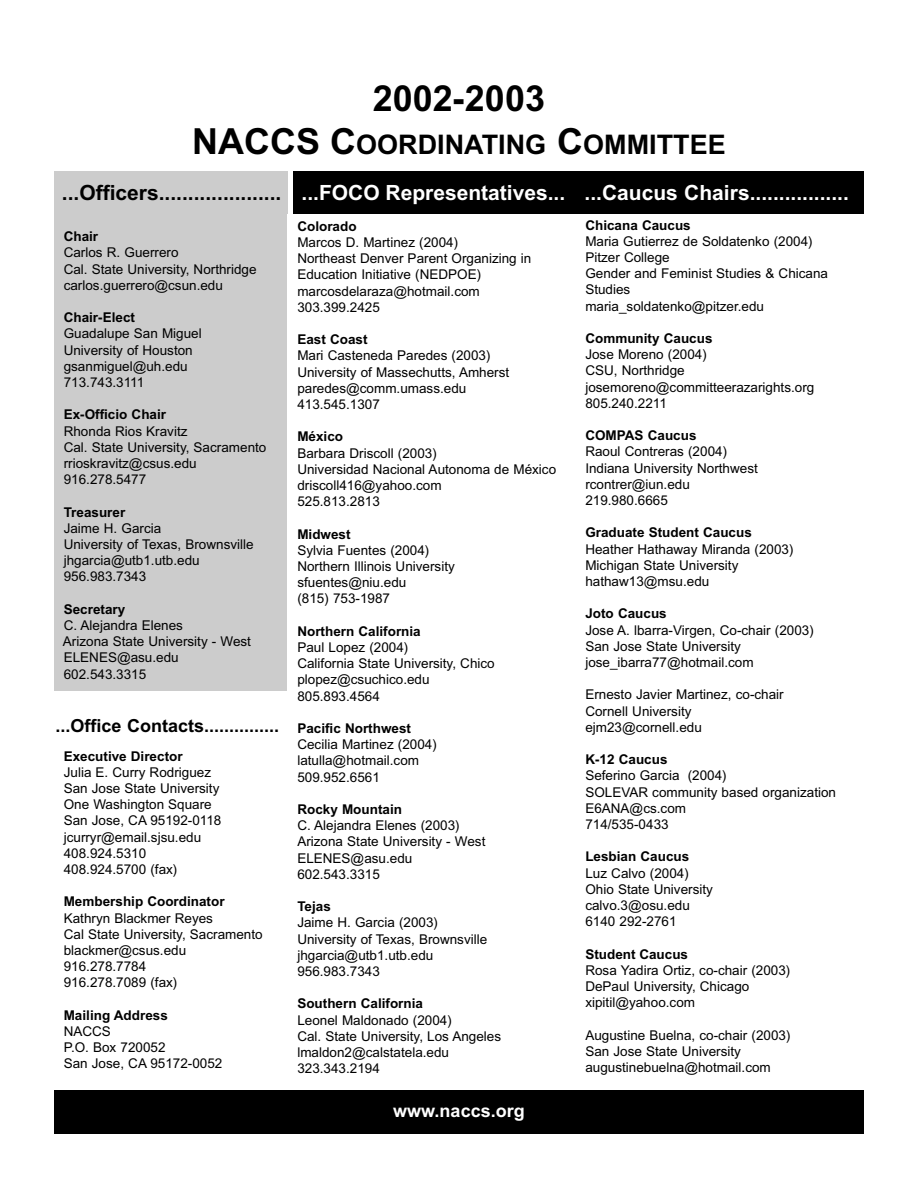
<style>
.page{position:relative;width:918px;height:1188px;background:#fff}
.page>*{position:absolute;margin:0;border:0;box-sizing:border-box;transform-origin:0 0}
.t1{font:700 36px "Arial";color:#000}
.t2{font:700 27px "Arial";color:#000}
.t3{font:700 21px "Arial";color:#fff}
.t4{font:700 21px "Arial";color:#000}
.t5{font:700 18px "Arial";color:#000}
.t6{font:700 18px "Arial";color:#fff}
.t7{font:13.5px/16.2px "Arial";color:#000}
.t8{font:700 13.5px "Arial";color:#000}
.s1{font-size:36px}
</style>
<div class="page">
<div style="left:54px;top:213px;width:233px;height:478px;background:#ccc"></div>
<div style="left:294px;top:171px;width:570px;height:43px;background:#000"></div>
<div style="left:54px;top:171px;width:233px;height:43px;background:#ccc"></div>
<div style="left:54px;top:1090px;width:810px;height:44px;background:#000"></div>
<h1 class="t1" style="left:373px;top:85px;width:174px">2002-2003</h1>
<h2 class="t2" style="left:192px;top:134px;width:535px"><span class="s1">NACCS C</span>OORDINATING <span class="s1">C</span>OMMITTEE</h2>
<h3 class="t4" style="left:62px;top:185px;width:221px">...Officers.....................</h3>
<p class="t8" style="left:64px;top:232px;width:36px">Chair</p>
<p class="t7" style="left:64px;top:246px;width:194px">Carlos R. Guerrero<br>Cal. State University, Northridge carlos.guerrero@csun.edu</p>
<p class="t8" style="left:64px;top:313px;width:73px">Chair-Elect</p>
<p class="t7" style="left:64px;top:327px;width:140px">Guadalupe San Miguel<br>University of Houston gsanmiguel@uh.edu<br>713.743.3111</p>
<p class="t8" style="left:64px;top:410px;width:104px">Ex-Officio Chair</p>
<p class="t7" style="left:64px;top:424px;width:204px">Rhonda Rios Kravitz<br>Cal. State University, Sacramento rrioskravitz@csus.edu<br>916.278.5477</p>
<p class="t8" style="left:64px;top:507px;width:63px">Treasurer</p>
<p class="t7" style="left:64px;top:521px;width:191px">Jaime H. Garcia<br>University of Texas, Brownsville jhgarcia@utb1.utb.edu<br>956.983.7343</p>
<p class="t8" style="left:64px;top:604px;width:63px">Secretary</p>
<p class="t7" style="left:63px;top:619px;width:190px">C. Alejandra Elenes<br>Arizona State University - West<br>ELENES@asu.edu<br>602.543.3315</p>
<h3 class="t5" style="left:56px;top:719px;width:225px">...Office Contacts...............</h3>
<p class="t8" style="left:64px;top:751px;width:120px">Executive Director</p>
<p class="t7" style="left:64px;top:765px;width:159px">Julia E. Curry Rodriguez<br>San Jose State University<br>One Washington Square<br>San Jose, CA 95192-0118 jcurryr@email.sjsu.edu<br>408.924.5310<br>408.924.5700 (fax)</p>
<p class="t8" style="left:64px;top:897px;width:162px">Membership Coordinator</p>
<p class="t7" style="left:64px;top:911px;width:200px">Kathryn Blackmer Reyes<br>Cal State University, Sacramento blackmer@csus.edu<br>916.278.7784<br>916.278.7089 (fax)</p>
<p class="t8" style="left:64px;top:1010px;width:106px">Mailing Address</p>
<p class="t7" style="left:64px;top:1024px;width:160px">NACCS<br>P.O. Box 720052<br>San Jose, CA 95172-0052</p>
<h3 class="t3" style="left:302px;top:185px;width:549px">...FOCO Representatives... ...Caucus Chairs.................</h3>
<p class="t8" style="left:297px;top:221px;width:61px">Colorado</p>
<p class="t7" style="left:297px;top:235px;width:236px">Marcos D. Martinez (2004)<br>Northeast Denver Parent Organizing in<br>Education Initiative (NEDPOE) marcosdelaraza@hotmail.com<br>303.399.2425</p>
<p class="t8" style="left:297px;top:334px;width:72px">East Coast</p>
<p class="t7" style="left:297px;top:349px;width:213px">Mari Casteneda Paredes (2003)<br>University of Massechutts, Amherst paredes@comm.umass.edu<br>413.545.1307</p>
<p class="t8" style="left:297px;top:432px;width:47px">México</p>
<p class="t7" style="left:297px;top:446px;width:260px">Barbara Driscoll (2003)<br>Universidad Nacional Autonoma de México driscoll416@yahoo.com<br>525.813.2813</p>
<p class="t8" style="left:297px;top:529px;width:55px">Midwest</p>
<p class="t7" style="left:297px;top:543px;width:159px">Sylvia Fuentes (2004)<br>Northern Illinois University sfuentes@niu.edu<br>(815) 753-1987</p>
<p class="t8" style="left:297px;top:626px;width:125px">Northern California</p>
<p class="t7" style="left:297px;top:640px;width:199px">Paul Lopez (2004)<br>California State University, Chico plopez@csuchico.edu<br>805.893.4564</p>
<p class="t8" style="left:297px;top:723px;width:115px">Pacific Northwest</p>
<p class="t7" style="left:297px;top:738px;width:141px">Cecilia Martinez (2004) latulla@hotmail.com<br>509.952.6561</p>
<p class="t8" style="left:297px;top:804px;width:106px">Rocky Mountain</p>
<p class="t7" style="left:297px;top:819px;width:190px">C. Alejandra Elenes (2003)<br>Arizona State University - West<br>ELENES@asu.edu<br>602.543.3315</p>
<p class="t8" style="left:297px;top:901px;width:35px">Tejas</p>
<p class="t7" style="left:297px;top:916px;width:191px">Jaime H. Garcia (2003)<br>University of Texas, Brownsville jhgarcia@utb1.utb.edu<br>956.983.7343</p>
<p class="t8" style="left:297px;top:999px;width:127px">Southern California</p>
<p class="t7" style="left:297px;top:1013px;width:205px">Leonel Maldonado (2004)<br>Cal. State University, Los Angeles lmaldon2@calstatela.edu<br>323.343.2194</p>
<p class="t8" style="left:585px;top:220px;width:107px">Chicana Caucus</p>
<p class="t7" style="left:585px;top:234px;width:244px">Maria Gutierrez de Soldatenko (2004)<br>Pitzer College<br>Gender and Feminist Studies &amp; Chicana<br>Studies<br>maria_soldatenko@pitzer.edu</p>
<p class="t8" style="left:585px;top:333px;width:129px">Community Caucus</p>
<p class="t7" style="left:585px;top:348px;width:231px">Jose Moreno (2004)<br>CSU, Northridge josemoreno@committeerazarights.org<br>805.240.2211</p>
<p class="t8" style="left:585px;top:431px;width:113px">COMPAS Caucus</p>
<p class="t7" style="left:585px;top:445px;width:174px">Raoul Contreras (2004)<br>Indiana University Northwest rcontrer@iun.edu<br>219.980.6665</p>
<p class="t8" style="left:585px;top:528px;width:168px">Graduate Student Caucus</p>
<p class="t7" style="left:585px;top:542px;width:210px">Heather Hathaway Miranda (2003)<br>Michigan State University hathaw13@msu.edu</p>
<p class="t8" style="left:585px;top:609px;width:83px">Joto Caucus</p>
<p class="t7" style="left:585px;top:623px;width:230px">Jose A. lbarra-Virgen, Co-chair (2003)<br>San Jose State University jose_ibarra77@hotmail.com</p>
<p class="t7" style="left:585px;top:688px;width:200px">Ernesto Javier Martinez, co-chair<br>Cornell University ejm23@cornell.edu</p>
<p class="t8" style="left:585px;top:755px;width:84px">K-12 Caucus</p>
<p class="t7" style="left:585px;top:769px;width:252px">Seferino Garcia (2004)<br>SOLEVAR community based organization<br>E6ANA@cs.com<br>714/535-0433</p>
<p class="t8" style="left:585px;top:852px;width:105px">Lesbian Caucus</p>
<p class="t7" style="left:585px;top:866px;width:129px">Luz Calvo (2004)<br>Ohio State University calvo.3@osu.edu<br>6140 292-2761</p>
<p class="t8" style="left:585px;top:949px;width:104px">Student Caucus</p>
<p class="t7" style="left:585px;top:963px;width:207px">Rosa Yadira Ortiz, co-chair (2003)<br>DePaul University, Chicago xipitil@yahoo.com</p>
<p class="t7" style="left:585px;top:1028px;width:207px">Augustine Buelna, co-chair (2003)<br>San Jose State University augustinebuelna@hotmail.com</p>
<h3 class="t6" style="left:393px;top:1104px;width:133px">www.naccs.org</h3>
</div>
